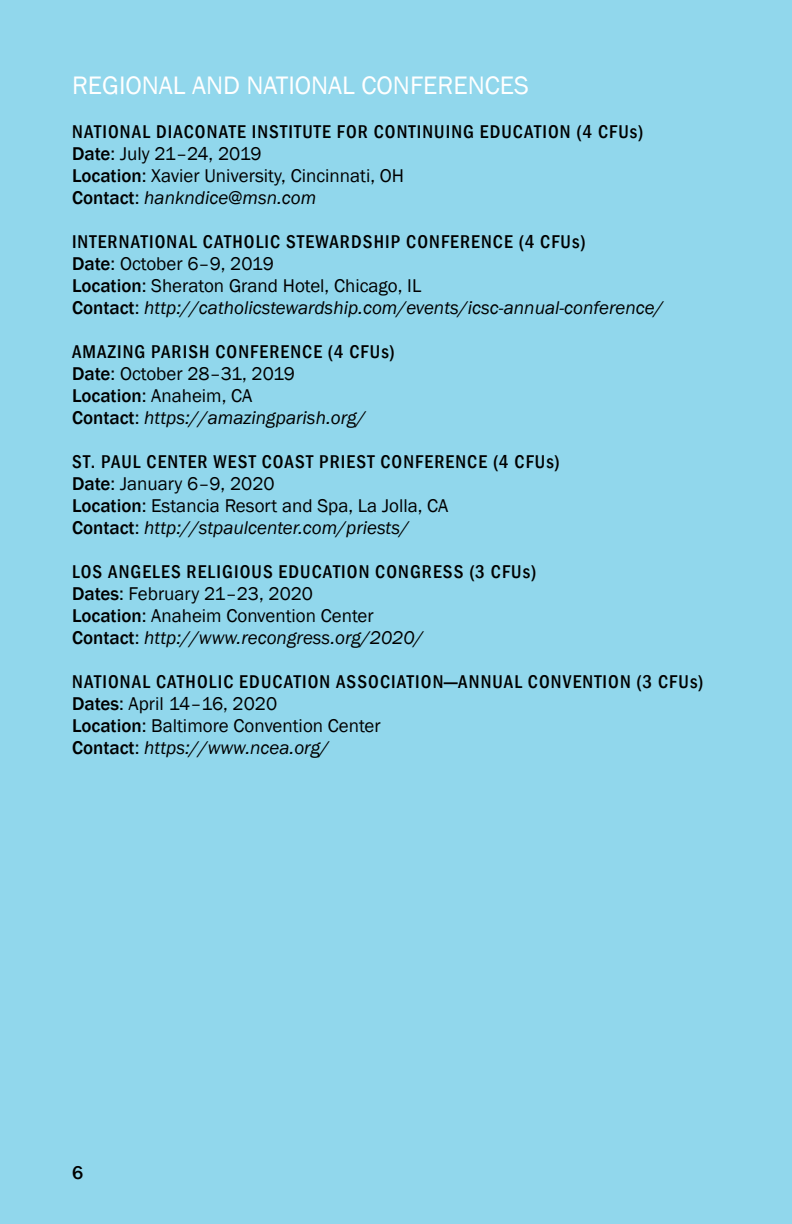
<style>
.page{position:relative;width:792px;height:1224px;background:#91d7ec}
.page>*{position:absolute;margin:0;border:0;box-sizing:border-box;transform-origin:0 0}
.t1{font:26px "Franklin Gothic";color:#fff}
.t2{font:500 condensed 19px/22px "Franklin Gothic";letter-spacing:.06em;color:#000}
.t3{font:19px/22px "Franklin Gothic";color:#000}
.t4{font:italic 19px/22px "Franklin Gothic";color:#000}
.t5{font:500 19px "Franklin Gothic";color:#000}
.s1{font-stretch:normal}
.s2{font-weight:400;font-stretch:normal}
.s3{font-weight:400;font-style:italic;font-stretch:normal}
.s4{font-weight:500;font-style:normal;font-stretch:condensed}
.s5{font-weight:500;font-style:normal}
.s6{font-style:normal}
.s7{font-weight:500;font-stretch:condensed}
.s8{font-weight:500}
.s9{font-style:italic}
</style>
<div class="page">
<h1 class="t1" style="left:72px;top:69px;width:458px">REGIONAL AND NATIONAL CONFERENCES</h1>
<p class="t2" style="left:72px;top:121px;width:573px">NATIONAL DIACONATE INSTITUTE FOR CONTINUING EDUCATION (4 CFUs)<br><span class="s1">Date</span><span class="s2">: July 21–24, 2019<br></span><span class="s1">Location</span><span class="s2">: Xavier University, Cincinnati, OH<br></span><span class="s1">Contact</span><span class="s2">:</span> <span class="s3">hankndice@msn.com</span></p>
<p class="t4" style="left:72px;top:231px;width:593px"><span class="s4">INTERNATIONAL CATHOLIC STEWARDSHIP CONFERENCE (4 CFUs)<br></span><span class="s5">Date</span><span class="s6">: October 6–9, 2019<br></span><span class="s5">Location</span><span class="s6">: Sheraton Grand Hotel, Chicago, IL<br></span><span class="s5">Contact</span><span class="s6">:</span> http://catholicstewardship.com/events/icsc-annual-conference/</p>
<p class="t2" style="left:72px;top:341px;width:324px">AMAZING PARISH CONFERENCE (4 CFUs)<br><span class="s1">Date</span><span class="s2">: October 28–31, 2019<br></span><span class="s1">Location</span><span class="s2">: Anaheim, CA<br></span><span class="s1">Contact</span><span class="s2">:</span> <span class="s3">https://amazingparish.org/</span></p>
<p class="t3" style="left:72px;top:451px;width:489px"><span class="s7">ST. PAUL CENTER WEST COAST PRIEST CONFERENCE (4 CFUs)<br></span><span class="s8">Date</span>: January 6–9, 2020<br><span class="s8">Location</span>: Estancia Resort and Spa, La Jolla, CA<br><span class="s8">Contact</span>: <span class="s9">http://stpaulcenter.com/priests/</span></p>
<p class="t3" style="left:72px;top:561px;width:466px"><span class="s7">LOS ANGELES RELIGIOUS EDUCATION CONGRESS (3 CFUs)<br></span><span class="s8">Dates</span>: February 21–23, 2020<br><span class="s8">Location</span>: Anaheim Convention Center<br><span class="s8">Contact</span>: <span class="s9">http://www.recongress.org/2020/</span></p>
<p class="t2" style="left:72px;top:671px;width:633px">NATIONAL CATHOLIC EDUCATION ASSOCIATION<span class="s1">—</span>ANNUAL CONVENTION (3 CFUs)<br><span class="s1">Dates</span><span class="s2">: April 14–16, 2020<br></span><span class="s1">Location</span><span class="s2">: Baltimore Convention Center<br></span><span class="s1">Contact</span><span class="s2">:</span> <span class="s3">https://www.ncea.org/</span></p>
<p class="t5" style="left:72px;top:1161px;width:13px">6</p>
</div>
